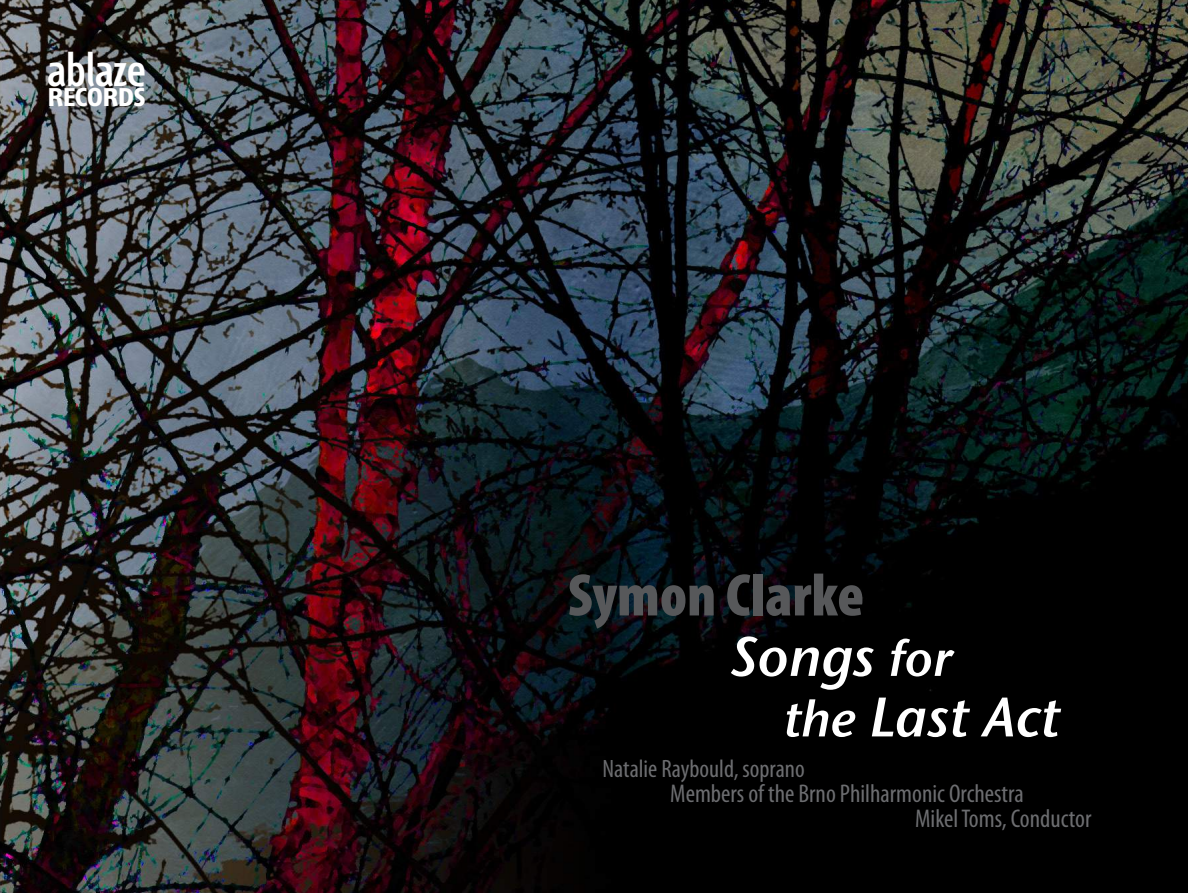
<style>
.page{position:relative;width:1188px;height:893px;background:#fff}
.page>*{position:absolute;margin:0;border:0;box-sizing:border-box;transform-origin:0 0}
.t1{font:900 condensed 60.45px "Myriad Pro";color:#57585a}
.t2{font:55.5px/60.4px "Stone Sans Sem ITCTT Semi Ita";color:#fff}
.t3{font:600 44.25px "Fontana ND Ee Os F";color:#fff}
.t4{font:condensed 25.65px/25.2px "Myriad Pro";color:#6c6d70}
.t5{font:700 25.5px "Fontana ND Ee Os F";color:#fff}
.t6{font:condensed 25.2px "Myriad Pro";color:#6c6d70}
.s1{font-size:50.4px}
</style>
<div class="page">
<img style="left:0;top:0;width:1188px;height:893px">
<h3 class="t3" style="left:48px;top:49px;width:100px">ablaze</h3>
<p class="t5" style="left:48px;top:85px;width:99px">RECORDS</p>
<h1 class="t1" style="left:568px;top:556px;width:298px">Symon Clarke</h1>
<h2 class="t2" style="left:784px;top:623px;width:277px;text-indent:-53px">Songs <span class="s1">for<br>the</span> Last Act</h2>
<p class="t6" style="left:603px;top:753px;width:204px">Natalie Raybould, soprano</p>
<p class="t4" style="left:915px;top:780px;width:178px;text-indent:-245px">Members of the Brno Philharmonic Orchestra<br>Mikel Toms, Conductor</p>
</div>
